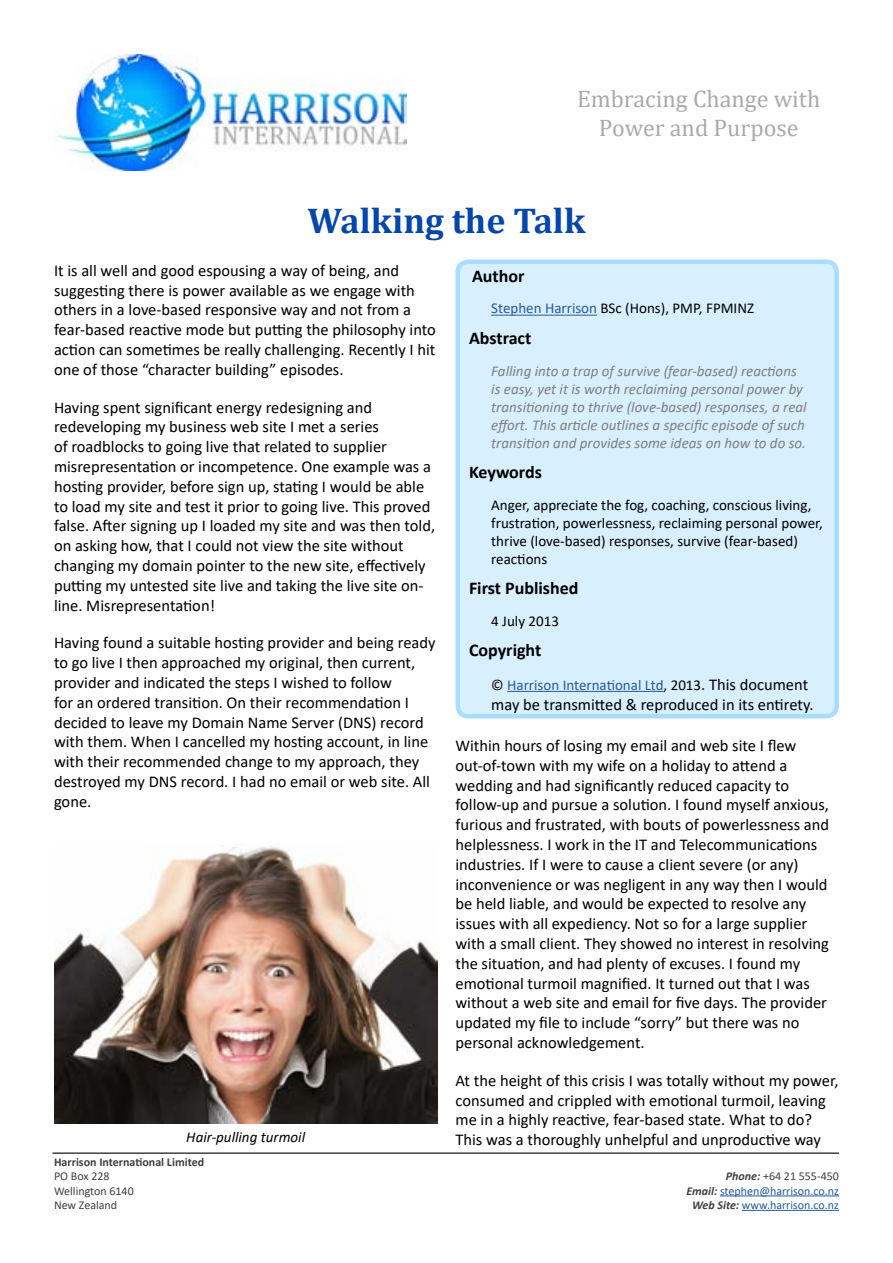
<style>
.page{position:relative;width:893px;height:1263px;background:#fff}
.page>*{position:absolute;margin:0;border:0;box-sizing:border-box;transform-origin:0 0}
.t1{font:700 36px "Cambria";color:#0546aa}
.t2{font:24px/28.8px "Cambria";color:#aaa;text-align:center}
.t3{font:700 18px "Calibri";color:#000}
.t4{font:16.5px/19.8px "Calibri";color:#000}
.t5{font:italic 15px/18px "Calibri";color:#7f7f7f}
.t6{font:15px/18px "Calibri";color:#000}
.t7{font:15px "Calibri";color:#275b9b}
.t8{font:italic 15px "Calibri";color:#000}
.t9{font:12px/14.4px "Calibri";color:#275b9b;text-align:right}
.t10{font:12px/14.4px "Calibri";color:#404040}
.t11{font:700 12px "Calibri";color:#404040}
.s1{color:#275b9b}
.s2{color:#000}
.s3{font-size:16.5px;color:#000}
.s4{font-weight:700;font-style:italic;color:#404040}
.s5{color:#404040}
</style>
<div class="page">
<img style="left:55px;top:55px;width:351px;height:115px">
<hr style="left:720px;top:1195px;width:119px;height:1px;background:#275b9b">
<hr style="left:742px;top:1210px;width:97px;height:1px;background:#275b9b">
<hr style="left:52px;top:1152px;width:787px;height:2px;background:#404040">
<div style="left:458px;top:262px;width:379px;height:454px;background:#d8effe;border-radius:10px"></div>
<hr style="left:491px;top:315px;width:106px;height:1px;background:#275b9b">
<hr style="left:507px;top:691px;width:157px;height:1px;background:#275b9b">
<div style="left:455px;top:259px;width:384px;height:459px;border:4px solid #aadcff;border-radius:10px"></div>
<img style="left:54px;top:845px;width:383px;height:278px">
<h2 class="t2" style="left:577px;top:84px;width:245px">Embracing Change with<br>Power and Purpose</h2>
<h1 class="t1" style="left:308px;top:196px;width:279px">Walking the Talk</h1>
<p class="t4" style="left:54px;top:260px;width:383px">It is all well and good espousing a way of being, and suggesting there is power available as we engage with others in a love-based responsive way and not from a fear-based reactive mode but putting the philosophy into action can sometimes be really challenging. Recently I hit one of those “character building” episodes.</p>
<p class="t4" style="left:54px;top:397px;width:383px">Having spent significant energy redesigning and redeveloping my business web site I met a series<br>of roadblocks to going live that related to supplier misrepresentation or incompetence. One example was a hosting provider, before sign up, stating I would be able to load my site and test it prior to going live. This proved false. After signing up I loaded my site and was then told, on asking how, that I could not view the site without changing my domain pointer to the new site, effectively putting my untested site live and taking the live site on&shy;line. Misrepresentation!</p>
<p class="t4" style="left:54px;top:633px;width:383px">Having found a suitable hosting provider and being ready to go live I then approached my original, then current, provider and indicated the steps I wished to follow<br>for an ordered transition. On their recommendation I decided to leave my Domain Name Server (DNS) record with them. When I cancelled my hosting account, in line with their recommended change to my approach, they destroyed my DNS record. I had no email or web site. All gone.</p>
<p class="t3" style="left:472px;top:263px;width:54px">Author</p>
<p class="t6" style="left:491px;top:299px;width:264px"><span class="s1">Stephen Harrison</span> BSc (Hons), PMP, FPMINZ</p>
<p class="t3" style="left:469px;top:325px;width:64px">Abstract</p>
<p class="t5" style="left:491px;top:361px;width:317px">Falling into a trap of survive (fear-based) reactions is easy, yet it is worth reclaiming personal power by transitioning to thrive (love-based) responses, a real effort. This article outlines a specific episode of such transition and provides some ideas on how to do so.</p>
<p class="t3" style="left:469px;top:459px;width:75px">Keywords</p>
<p class="t6" style="left:491px;top:495px;width:333px">Anger, appreciate the fog, coaching, conscious living, frustration, powerlessness, reclaiming personal power, thrive (love-based) responses, survive (fear-based) reactions</p>
<p class="t3" style="left:469px;top:576px;width:111px">First Published</p>
<p class="t6" style="left:491px;top:611px;width:69px">4 July 2013</p>
<p class="t3" style="left:469px;top:638px;width:74px">Copyright</p>
<p class="t7" style="left:491px;top:674px;width:318px"><span class="s2">©</span> Harrison International Ltd<span class="s2">, 2013</span><span class="s3">. This document</span></p>
<p class="t4" style="left:491px;top:694px;width:324px">may be transmitted &amp; reproduced in its entirety.</p>
<p class="t4" style="left:455px;top:735px;width:375px">Within hours of losing my email and web site I flew out-of-town with my wife on a holiday to attend a wedding and had significantly reduced capacity to follow-up and pursue a solution. I found myself anxious, furious and frustrated, with bouts of powerlessness and helplessness. I work in the IT and Telecommunications industries. If I were to cause a client severe (or any) inconvenience or was negligent in any way then I would be held liable, and would be expected to resolve any issues with all expediency. Not so for a large supplier with a small client. They showed no interest in resolving the situation, and had plenty of excuses. I found my emotional turmoil magnified. It turned out that I was without a web site and email for five days. The provider updated my file to include “sorry” but there was no personal acknowledgement.</p>
<p class="t4" style="left:455px;top:1070px;width:385px">At the height of this crisis I was totally without my power, consumed and crippled with emotional turmoil, leaving me in a highly reactive, fear-based state. What to do?<br>This was a thoroughly unhelpful and unproductive way</p>
<p class="t8" style="left:186px;top:1126px;width:120px">Hair-pulling turmoil</p>
<p class="t11" style="left:54px;top:1153px;width:152px">Harrison International Limited</p>
<p class="t10" style="left:54px;top:1169px;width:81px">PO Box 228<br>Wellington 6140<br>New Zealand</p>
<p class="t9" style="left:686px;top:1169px;width:154px"><span class="s4">Phone:</span> <span class="s5">+64 21 555-450<br></span><span class="s4">Email:</span> stephen@harrison.co.nz<br><span class="s4">Web Site:</span> www.harrison.co.nz</p>
</div>
